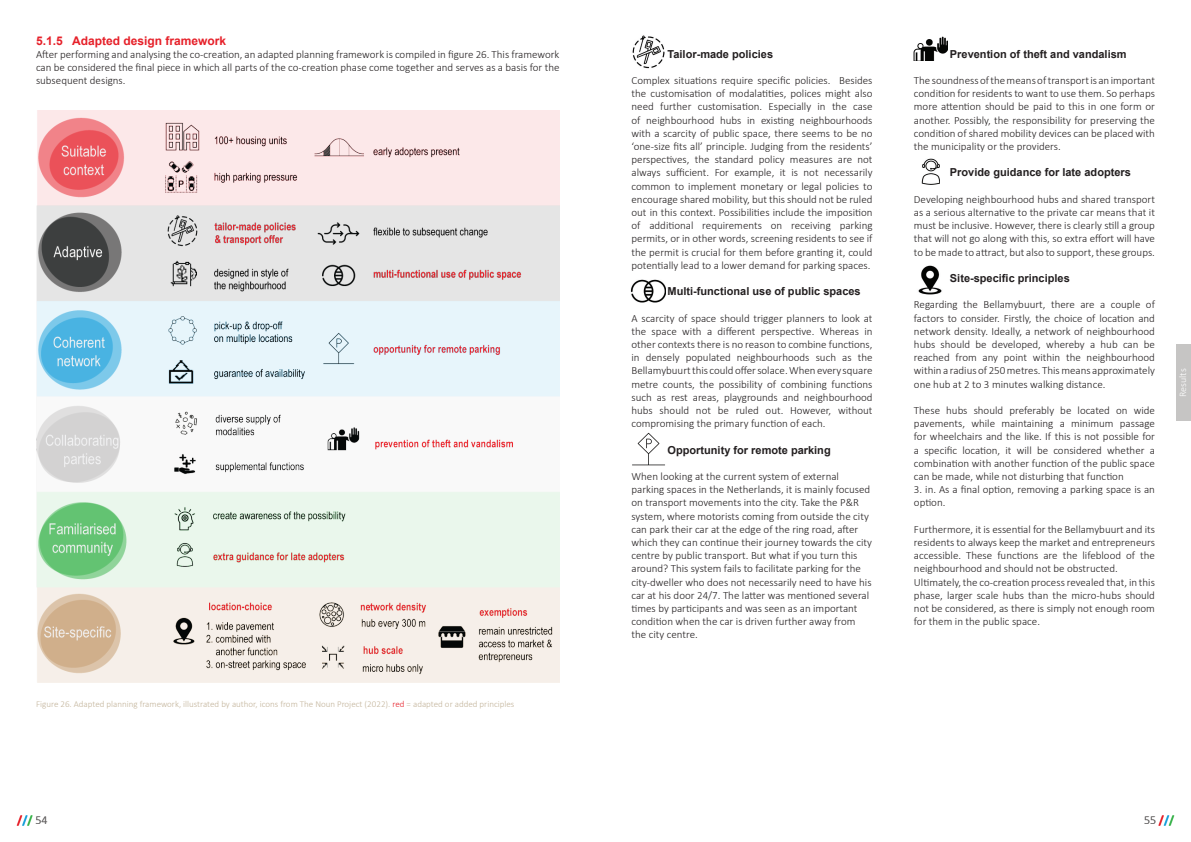
<style>
.page{position:relative;width:1191px;height:842px;background:#fff}
.page>*{position:absolute;margin:0;border:0;box-sizing:border-box;transform-origin:0 0}
.t1{font:700 12px "Arial";color:#e62029}
.t2{font:300 12px "Calibri";color:#666464}
.t3{font:300 11px/13.2px "Calibri";color:#231f20;text-align:justify}
.Figure_or_category_t{font:700 11px "Arial";color:#231f20}
.t4{font:300 10px "Calibri";color:#fff}
.t5{font:300 9px "Calibri";color:#c3b49b}
.s1{color:#e62029}
.s2{font-weight:700;color:#e62029}
.s3{font-weight:700;color:#169ed9}
.s4{font-weight:700;color:#38b24a}
</style>
<div class="page">
<div style="left:1176px;top:344px;width:15px;height:77px;background:#c6c5c4"></div>
<img style="left:36px;top:111px;width:523px;height:571px">
<img style="left:632px;top:35px;width:33px;height:34px">
<img style="left:630px;top:280px;width:35px;height:22px">
<img style="left:632px;top:432px;width:33px;height:33px">
<img style="left:914px;top:37px;width:33px;height:23px">
<img style="left:922px;top:159px;width:18px;height:26px">
<img style="left:918px;top:265px;width:24px;height:30px">
<p class="t1" style="left:36px;top:32px;width:192px">5.1.5 Adapted design framework</p>
<p class="t3" style="left:36px;top:48px;width:525px">After performing and analysing the co-creation, an adapted planning framework is compiled in figure 26. This framework can be considered the final piece in which all parts of the co-creation phase come together and serves as a basis for the subsequent designs.</p>
<p class="t5" style="left:36px;top:698px;width:480px">Figure 26. Adapted planning framework, illustrated by author, icons from The Noun Project (2022). <span class="s1">red</span> = adapted or added principles</p>
<p class="Figure_or_category_t" style="left:667px;top:46px;width:107px">Tailor-made policies</p>
<p class="t3" style="left:631px;top:74px;width:242px">Complex situations require specific policies. Besides the customisation of modalatities, polices might also need further customisation. Especially in the case of neighbourhood hubs in existing neighbourhoods with a scarcity of public space, there seems to be no ‘one-size fits all’ principle. Judging from the residents’ perspectives, the standard policy measures are not always sufficient. For example, it is not necessarily common to implement monetary or legal policies to encourage shared mobility, but this should not be ruled out in this context. Possibilities include the imposition of additional requirements on receiving parking permits, or in other words, screening residents to see if the permit is crucial for them before granting it, could potentially lead to a lower demand for parking spaces.</p>
<p class="Figure_or_category_t" style="left:667px;top:284px;width:195px">Multi-functional use of public spaces</p>
<p class="t3" style="left:631px;top:311px;width:242px">A scarcity of space should trigger planners to look at the space with a different perspective. Whereas in other contexts there is no reason to combine functions, in densely populated neighbourhoods such as the Bellamybuurt this could offer solace. When every square metre counts, the possibility of combining functions such as rest areas, playgrounds and neighbourhood hubs should not be ruled out. However, without compromising the primary function of each.</p>
<p class="Figure_or_category_t" style="left:667px;top:442px;width:165px">Opportunity for remote parking</p>
<p class="t3" style="left:631px;top:470px;width:242px;text-align:left">When looking at the current system of external parking spaces in the Netherlands, it is mainly focused on transport movements into the city. Take the P&amp;R system, where motorists coming from outside the city can park their car at the edge of the ring road, after which they can continue their journey towards the city centre by public transport. But what if you turn this around? This system fails to facilitate parking for the city-dweller who does not necessarily need to have his car at his door 24/7. The latter was mentioned several times by participants and was seen as an important condition when the car is driven further away from the city centre.</p>
<p class="Figure_or_category_t" style="left:950px;top:46px;width:178px">Prevention of theft and vandalism</p>
<p class="t3" style="left:914px;top:74px;width:242px">The soundness of the means of transport is an important condition for residents to want to use them. So perhaps more attention should be paid to this in one form or another. Possibly, the responsibility for preserving the condition of shared mobility devices can be placed with the municipality or the providers.</p>
<p class="Figure_or_category_t" style="left:950px;top:165px;width:182px">Provide guidance for late adopters</p>
<p class="t3" style="left:914px;top:192px;width:242px">Developing neighbourhood hubs and shared transport as a serious alternative to the private car means that it must be inclusive. However, there is clearly still a group that will not go along with this, so extra effort will have to be made to attract, but also to support, these groups.</p>
<p class="Figure_or_category_t" style="left:950px;top:270px;width:121px">Site-specific principles</p>
<p class="t3" style="left:914px;top:298px;width:242px">Regarding the Bellamybuurt, there are a couple of factors to consider. Firstly, the choice of location and network density. Ideally, a network of neighbourhood hubs should be developed, whereby a hub can be reached from any point within the neighbourhood within a radius of 250 metres. This means approximately one hub at 2 to 3 minutes walking distance.</p>
<p class="t3" style="left:914px;top:404px;width:242px">These hubs should preferably be located on wide pavements, while maintaining a minimum passage for wheelchairs and the like. If this is not possible for a specific location, it will be considered whether a combination with another function of the public space can be made, while not disturbing that function</p>
<p class="t3" style="left:914px;top:483px;width:242px">3. in. As a final option, removing a parking space is an option.</p>
<p class="t3" style="left:914px;top:522px;width:242px">Furthermore, it is essential for the Bellamybuurt and its residents to always keep the market and entrepreneurs accessible. These functions are the lifeblood of the neighbourhood and should not be obstructed.</p>
<p class="t3" style="left:914px;top:575px;width:242px">Ultimately, the co-creation process revealed that, in this phase, larger scale hubs than the micro-hubs should not be considered, as there is simply not enough room for them in the public space.</p>
<p class="t4" style="left:1176px;top:397px;width:30px;rotate:-90deg">Results</p>
<p class="t2" style="left:17px;top:812px;width:32px"><span class="s2">/</span><span class="s3">/</span><span class="s4">/</span> 54</p>
<p class="t2" style="left:1144px;top:813px;width:32px">55 <span class="s2">/</span><span class="s3">/</span><span class="s4">/</span></p>
</div>
